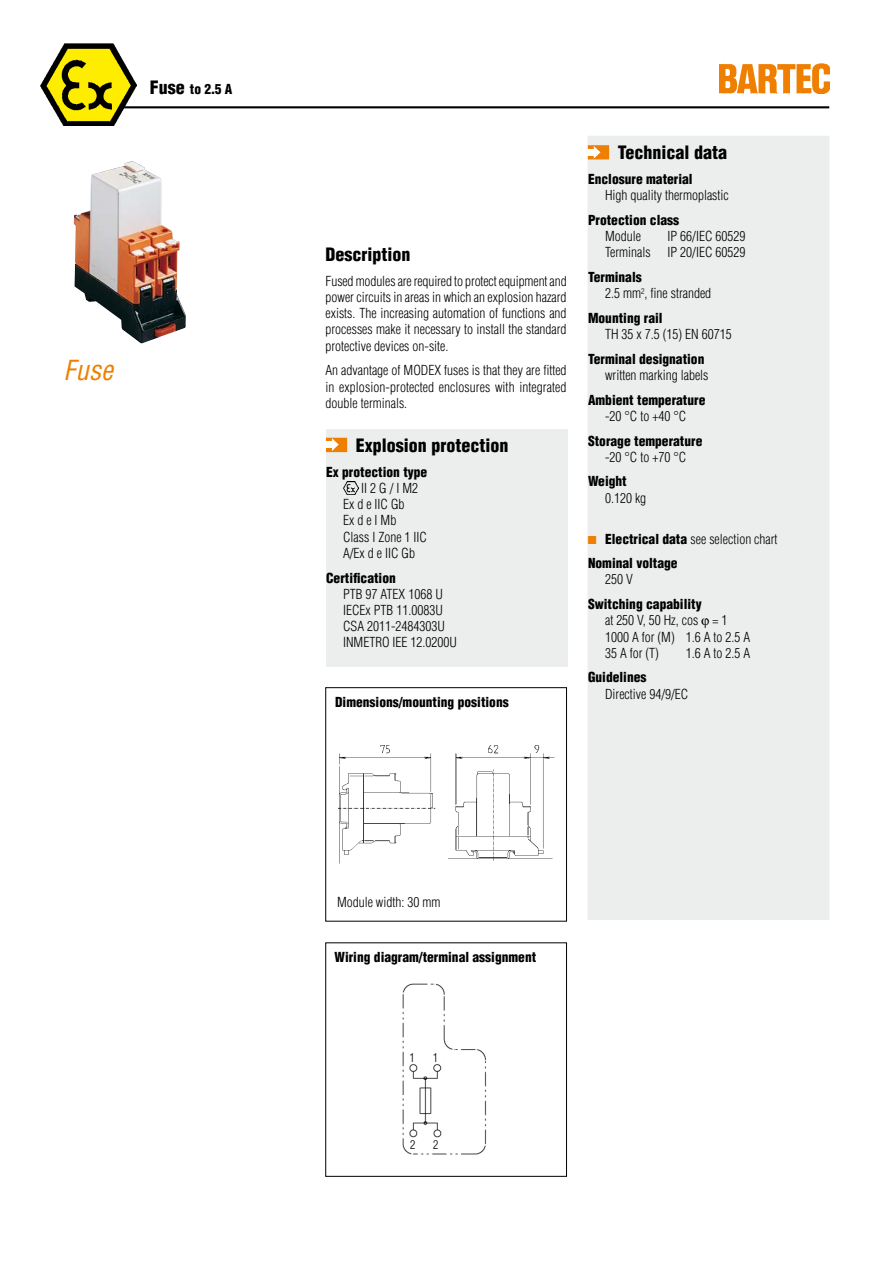
<style>
.page{position:relative;width:893px;height:1263px;background:#fff}
.page>*{position:absolute;margin:0;border:0;box-sizing:border-box;transform-origin:0 0}
.t1{font:italic condensed 27px "Helvetica";color:#ee7f00}
.t2{font:900 condensed 18px "Helvetica";color:#000}
.t3{font:300 condensed 13.5px/16.2px "Helvetica";color:#000}
.t4{font:900 condensed 13.5px/24.8px "Helvetica";color:#000}
.t5{font:300 condensed 12px "Helvetica";color:#000}
.s1{font-size:18px}
.s2{font-weight:900}
.s3{font-weight:300}
</style>
<div class="page">
<hr style="left:121px;top:106px;width:708px;height:2px;background:#000">
<img style="left:41px;top:44px;width:96px;height:82px">
<img style="left:74px;top:161px;width:112px;height:183px">
<div style="left:326px;top:429px;width:241px;height:237px;background:#eceded"></div>
<div style="left:326px;top:438px;width:21px;height:14px;background:#ee7f00"></div>
<div style="left:323px;top:441px;width:11px;height:7px;background:#fff"></div>
<svg style="left:332px;top:438px;width:7px;height:13px"></svg>
<img style="left:343px;top:482px;width:15px;height:12px">
<div style="left:588px;top:136px;width:241px;height:784px;background:#eceded"></div>
<div style="left:588px;top:145px;width:21px;height:14px;background:#ee7f00;border:2px solid #ee7f00"></div>
<div style="left:586px;top:149px;width:10px;height:6px;background:#fff"></div>
<svg style="left:594px;top:146px;width:6px;height:13px"></svg>
<img style="left:402px;top:983px;width:85px;height:172px">
<div style="left:405px;top:1054px;width:38px;height:9px;background:#fff"></div>
<div style="left:405px;top:1138px;width:38px;height:9px;background:#fff"></div>
<div style="left:326px;top:687px;width:241px;height:234px;border:1px solid #000"></div>
<img style="left:338px;top:746px;width:216px;height:117px">
<img style="left:719px;top:64px;width:111px;height:30px">
<p class="t4" style="left:150px;top:76px;width:84px"><span class="s1">Fuse</span> to 2.5 A</p>
<h1 class="t1" style="left:64px;top:353px;width:51px">Fuse</h1>
<h2 class="t2" style="left:326px;top:243px;width:86px">Description</h2>
<p class="t3" style="left:326px;top:273px;width:243px;text-align:justify">Fused modules are required to protect equipment and power circuits in areas in which an explosion hazard exists. The increasing automation of functions and processes make it necessary to install the standard protective devices on-site.</p>
<p class="t3" style="left:326px;top:362px;width:243px;text-align:justify">An advantage of MODEX fuses is that they are fitted in explosion-protected enclosures with integrated double terminals.</p>
<h2 class="t2" style="left:356px;top:434px;width:154px">Explosion protection</h2>
<p class="t4" style="left:326px;top:459px;width:103px">Ex protection type</p>
<p class="t3" style="left:343px;top:480px;width:85px;text-indent:18px">II 2 G / I M2<br>Ex d e IIC Gb<br>Ex d e I Mb<br>Class I Zone 1 IIC<br>A/Ex d e IIC Gb</p>
<p class="t4" style="left:326px;top:565px;width:71px">Certification</p>
<p class="t3" style="left:343px;top:586px;width:115px">PTB 97 ATEX 1068 U<br>IECEx PTB 11.0083U<br>CSA 2011-2484303U<br>INMETRO IEE 12.0200U</p>
<p class="t4" style="left:335px;top:689px;width:175px">Dimensions/mounting positions</p>
<h2 class="t2" style="left:618px;top:141px;width:111px">Technical data</h2>
<p class="t4" style="left:588px;top:166px;width:106px">Enclosure material</p>
<p class="t3" style="left:605px;top:187px;width:125px">High quality thermoplastic</p>
<p class="t4" style="left:588px;top:207px;width:93px">Protection class</p>
<p class="t3" style="left:605px;top:228px;width:37px">Module</p>
<p class="t3" style="left:668px;top:228px;width:79px">IP 66/IEC 60529</p>
<p class="t3" style="left:605px;top:244px;width:47px">Terminals</p>
<p class="t3" style="left:668px;top:244px;width:79px">IP 20/IEC 60529</p>
<p class="t3" style="left:605px;top:269px;width:108px;text-indent:-17px"><span class="s2">Terminals<br></span>2.5 mm<sup>2</sup>, fine stranded</p>
<p class="t4" style="left:588px;top:305px;width:76px">Mounting rail</p>
<p class="t3" style="left:605px;top:326px;width:128px">TH 35 x 7.5 (15) EN 60715</p>
<p class="t4" style="left:588px;top:346px;width:118px">Terminal designation</p>
<p class="t3" style="left:605px;top:367px;width:105px">written marking labels</p>
<p class="t4" style="left:588px;top:387px;width:119px">Ambient temperature</p>
<p class="t3" style="left:605px;top:408px;width:83px">-20 °C to +40 °C</p>
<p class="t4" style="left:588px;top:428px;width:116px">Storage temperature</p>
<p class="t3" style="left:605px;top:449px;width:83px">-20 °C to +70 °C</p>
<p class="t4" style="left:588px;top:469px;width:40px">Weight</p>
<p class="t3" style="left:605px;top:490px;width:43px">0.120 kg</p>
<p class="t4" style="left:588px;top:526px;width:191px;text-indent:17px">Electrical data <span class="s3">see selection chart<br></span>Nominal voltage</p>
<p class="t3" style="left:605px;top:571px;width:29px">250 V</p>
<p class="t4" style="left:588px;top:592px;width:115px">Switching capability</p>
<p class="t3" style="left:605px;top:612px;width:147px">at 250 V, 50 Hz, cos = 1<br>1000 A for (M) 1.6 A to 2.5 A<br>35 A for (T)</p>
<p class="t3" style="left:686px;top:645px;width:66px">1.6 A to 2.5 A</p>
<p class="t4" style="left:588px;top:665px;width:60px">Guidelines</p>
<p class="t3" style="left:605px;top:686px;width:85px">Directive 94/9/EC</p>
<p class="t3" style="left:337px;top:894px;width:105px">Module width: 30 mm</p>
<p class="t4" style="left:335px;top:944px;width:203px">Wiring diagram/terminal assignment</p>
<p class="t5" style="left:409px;top:1050px;width:7px">1</p>
<p class="t5" style="left:433px;top:1051px;width:7px">1</p>
<p class="t5" style="left:410px;top:1137px;width:7px">2</p>
<p class="t5" style="left:433px;top:1137px;width:7px">2</p>
</div>
